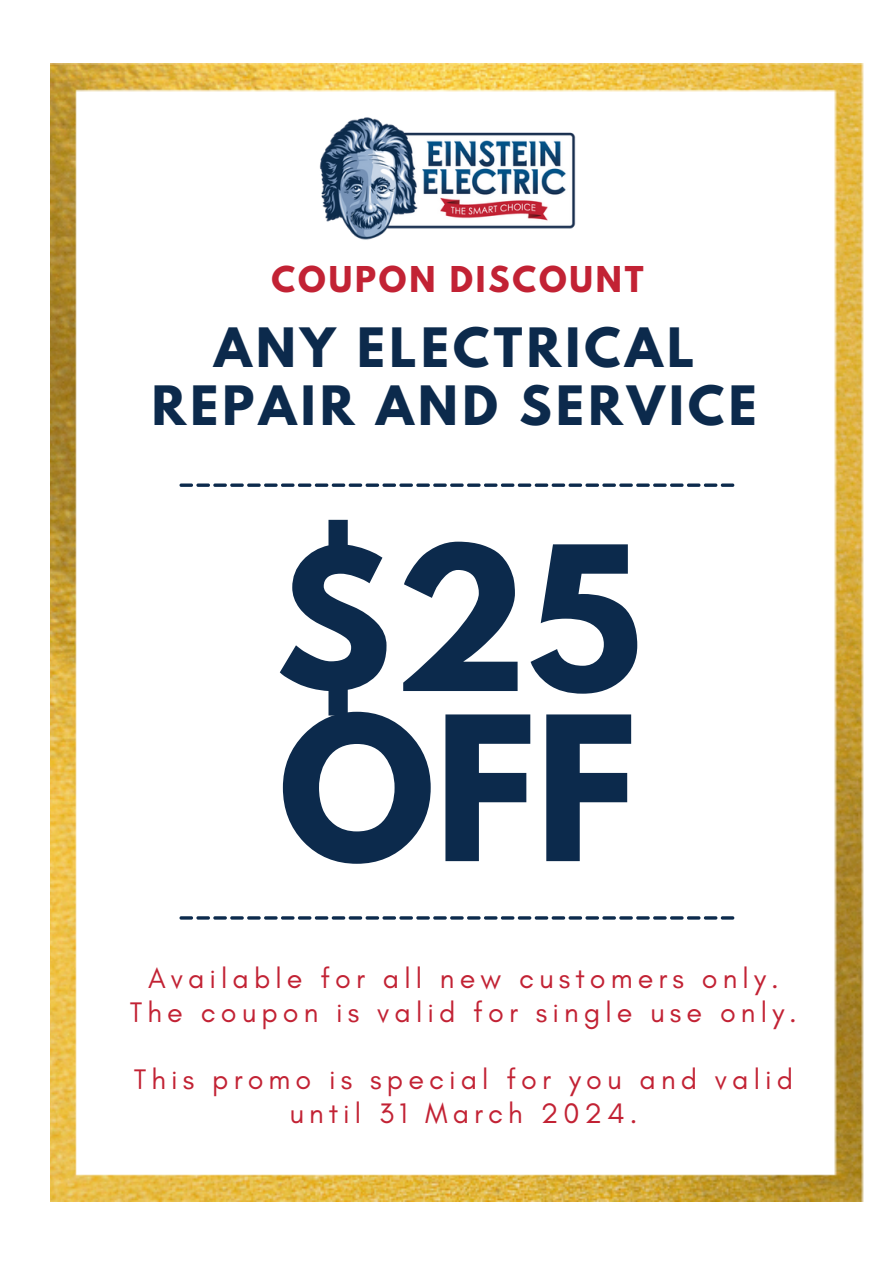
<style>
.page{position:relative;width:894px;height:1264px;background:#fff}
.page>*{position:absolute;margin:0;border:0;box-sizing:border-box;transform-origin:0 0}
.t1{font:700 177.75px/169.9px "League Spartan";color:#0c2a4c}
.t2{font:700 48px/57.4px "League Spartan";letter-spacing:.09em;color:#0c2a4c;text-align:center}
.t3{font:700 31.5px "League Spartan";letter-spacing:.09em;color:#c22234}
.t4{font:28.65px/33.8px "Glacial Indifference";letter-spacing:.175em;color:#c22234;text-align:center}
</style>
<div class="page">
<img style="left:51px;top:63px;width:813px;height:1137px">
<img style="left:318px;top:115px;width:258px;height:125px">
<p class="t3" style="left:271px;top:263px;width:373px">COUPON DISCOUNT</p>
<h2 class="t2" style="left:152px;top:325px;width:606px">ANY ELECTRICAL<br>REPAIR AND SERVICE</h2>
<h1 class="t1" style="left:274px;top:557px;width:369px">$25<br>OFF</h1>
<p class="t4" style="left:130px;top:961px;width:668px">Available for all new customers only.<br>The coupon is valid for single use only.</p>
<p class="t4" style="left:134px;top:1062px;width:660px">This promo is special for you and valid until 31 March 2024.</p>
</div>
